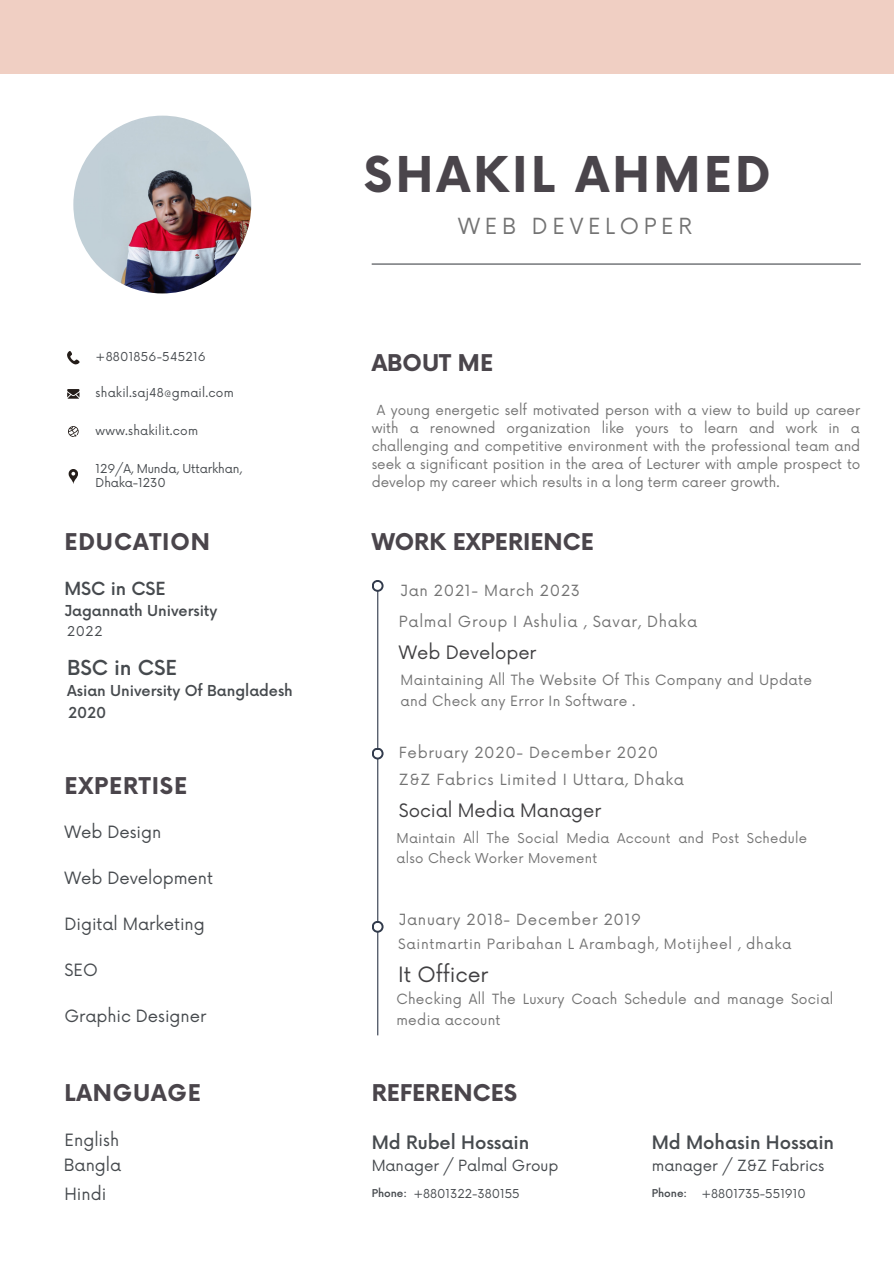
<style>
.page{position:relative;width:894px;height:1264px;background:#fff}
.page>*{position:absolute;margin:0;border:0;box-sizing:border-box;transform-origin:0 0}
.t1{font:700 48px "Now";letter-spacing:.07em;color:#4a454b}
.t2{font:700 22.5px "Now";color:#4a454b}
.t3{font:700 22.5px "Now";letter-spacing:.04em;color:#4a454b}
.t4{font:700 22.5px "Now";letter-spacing:.035em;color:#4a454b}
.t5{font:21.6px "Now";letter-spacing:.215em;color:#737373}
.t6{font:20.55px "Now";color:#414042}
.t7{font:500 20.1px "Now";letter-spacing:-.005em;color:#464a4e}
.t8{font:500 18px "Now";letter-spacing:-.005em;color:#464a4e}
.t9{font:18px "Now";letter-spacing:-.005em;color:#414042}
.t10{font:500 17.7px "Now";letter-spacing:-.005em;color:#464a4e}
.t11{font:16.5px "Now";letter-spacing:-.005em;color:#464a4e}
.t12{font:15px "Now";letter-spacing:.045em;color:#737373}
.t13{font:15px "Now";letter-spacing:-.005em;color:#464a4e}
.t14{font:500 14.7px "Now";letter-spacing:-.005em;color:#464a4e}
.t15{font:13.8px/20.5px "Now";letter-spacing:.02em;color:#737373}
.t16{font:13.8px "Now";letter-spacing:.045em;color:#737373}
.t17{font:13.5px/18px "Now";color:#737373;text-align:justify}
.t18{font:13.2px/20px "Now";letter-spacing:.02em;color:#737373}
.t19{font:13.2px "Now";color:#464a4e}
.t20{font:12px/14px "Now";color:#464a4e}
.t21{font:500 10.5px "Now";color:#464a4e}
</style>
<div class="page">
<div style="left:0;top:0;width:893px;height:73px;background:#f0cfc3"></div>
<img style="left:73px;top:116px;width:178px;height:177px;border-radius:50%">
<svg style="left:67px;top:351px;width:13px;height:13px"></svg>
<svg style="left:68px;top:426px;width:11px;height:11px"></svg>
<svg style="left:67px;top:389px;width:12px;height:10px"></svg>
<svg style="left:69px;top:469px;width:9px;height:15px"></svg>
<hr style="left:371px;top:263px;width:489px;height:2px;background:#464a4e">
<hr style="left:377px;top:586px;width:1px;height:449px;background:#323b4c">
<svg style="left:371px;top:580px;width:12px;height:12px"></svg>
<div style="left:373px;top:582px;width:8px;height:8px;background:#fff;border-radius:50%"></div>
<svg style="left:371px;top:920px;width:12px;height:12px"></svg>
<svg style="left:373px;top:922px;width:8px;height:8px"></svg>
<svg style="left:371px;top:747px;width:12px;height:12px"></svg>
<div style="left:373px;top:749px;width:8px;height:8px;background:#fff;border-radius:50%"></div>
<p class="t20" style="left:96px;top:350px;width:112px">+8801856-545216</p>
<p class="t20" style="left:96px;top:386px;width:140px">shakil.saj48@gmail.com</p>
<p class="t20" style="left:96px;top:424px;width:104px">www.shakilit.com</p>
<p class="t20" style="left:96px;top:462px;width:148px">129/A, Munda, Uttarkhan,<br>Dhaka-1230</p>
<p class="t3" style="left:64px;top:529px;width:147px">EDUCATION</p>
<p class="t10" style="left:64px;top:579px;width:103px">MSC in CSE</p>
<p class="t19" style="left:67px;top:623px;width:37px">2022</p>
<p class="t14" style="left:64px;top:602px;width:154px">Jagannath University</p>
<p class="t7" style="left:67px;top:656px;width:111px">BSC in CSE</p>
<p class="t14" style="left:67px;top:682px;width:227px">Asian University Of Bangladesh</p>
<p class="t14" style="left:69px;top:704px;width:39px">2020</p>
<p class="t3" style="left:64px;top:773px;width:124px">EXPERTISE</p>
<p class="t11" style="left:64px;top:822px;width:98px">Web Design</p>
<p class="t11" style="left:64px;top:868px;width:150px">Web Development</p>
<p class="t11" style="left:64px;top:914px;width:142px">Digital Marketing</p>
<p class="t11" style="left:64px;top:960px;width:35px">SEO</p>
<p class="t11" style="left:64px;top:1006px;width:143px">Graphic Designer</p>
<p class="t4" style="left:64px;top:1081px;width:138px">LANGUAGE</p>
<p class="t1" style="left:364px;top:148px;width:408px">SHAKIL AHMED</p>
<p class="t5" style="left:458px;top:214px;width:235px">WEB DEVELOPER</p>
<p class="t2" style="left:371px;top:351px;width:123px">ABOUT ME</p>
<p class="t17" style="left:371px;top:402px;width:490px;text-indent:5px">A young energetic self motivated person with a view to build up career with a renowned organization like yours to learn and work in a challenging and competitive environment with the professional team and seek a significant position in the area of Lecturer with ample prospect to develop my career which results in a long term career growth.</p>
<p class="t2" style="left:371px;top:529px;width:224px">WORK EXPERIENCE</p>
<p class="t12" style="left:400px;top:582px;width:181px">Jan 2021- March 2023</p>
<p class="t12" style="left:399px;top:613px;width:299px">Palmal Group I Ashulia , Savar, Dhaka</p>
<p class="t9" style="left:399px;top:642px;width:139px">Web Developer</p>
<p class="t15" style="left:400px;top:671px;width:413px">Maintaining All The Website Of This Company and Update and Check any Error In Software .</p>
<p class="t12" style="left:399px;top:743px;width:260px">February 2020- December 2020</p>
<p class="t12" style="left:399px;top:771px;width:286px">Z&amp;Z Fabrics Limited I Uttara, Dhaka</p>
<p class="t9" style="left:399px;top:800px;width:204px">Social Media Manager</p>
<p class="t18" style="left:396px;top:829px;width:412px">Maintain All The Social Media Account and Post Schedule also Check Worker Movement</p>
<p class="t12" style="left:399px;top:911px;width:244px">January 2018- December 2019</p>
<p class="t16" style="left:398px;top:936px;width:394px">Saintmartin Paribahan L Arambagh, Motijheel , dhaka</p>
<p class="t6" style="left:398px;top:962px;width:92px">It Officer</p>
<p class="t15" style="left:396px;top:989px;width:438px">Checking All The Luxury Coach Schedule and manage Social media account</p>
<p class="t2" style="left:371px;top:1081px;width:147px">REFERENCES</p>
<p class="t11" style="left:64px;top:1130px;width:56px">English</p>
<p class="t8" style="left:371px;top:1132px;width:159px">Md Rubel Hossain</p>
<p class="t8" style="left:651px;top:1132px;width:184px">Md Mohasin Hossain</p>
<p class="t11" style="left:64px;top:1155px;width:59px">Bangla</p>
<p class="t13" style="left:371px;top:1157px;width:188px">Manager / Palmal Group</p>
<p class="t13" style="left:651px;top:1157px;width:174px">manager / Z&amp;Z Fabrics</p>
<p class="t11" style="left:64px;top:1184px;width:43px">Hindi</p>
<p class="t21" style="left:371px;top:1187px;width:37px">Phone:</p>
<p class="t20" style="left:413px;top:1187px;width:108px">+8801322-380155</p>
<p class="t21" style="left:651px;top:1187px;width:37px">Phone:</p>
<p class="t20" style="left:701px;top:1187px;width:106px">+8801735-551910</p>
</div>
